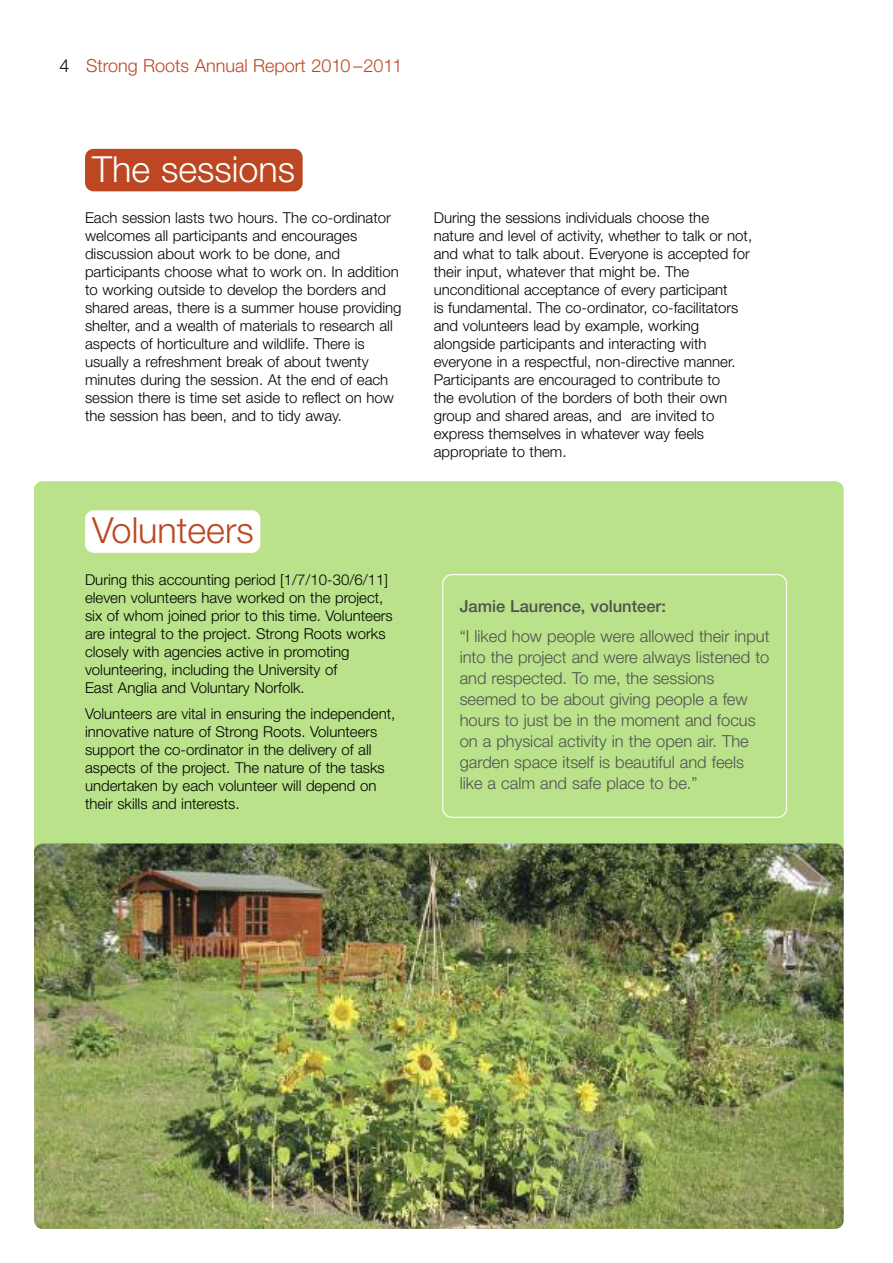
<style>
.page{position:relative;width:893px;height:1263px;background:#fff}
.page>*{position:absolute;margin:0;border:0;box-sizing:border-box;transform-origin:0 0}
.t1{font:300 36px "Helvetica Neue";color:#fff}
.t2{font:300 36px "Helvetica Neue";color:#bc4722}
.t3{font:300 18px "Helvetica Neue";color:#bc4722}
.t4{font:300 16.5px/21px "Helvetica Neue";color:#515151}
.t5{font:500 16.5px "Helvetica Neue";color:#515151}
.t6{font:300 15px/18px "Helvetica Neue";color:#000}
.s1{color:#000}
</style>
<div class="page">
<div style="left:34px;top:481px;width:810px;height:415px;background:#b9e28b;border-radius:9px"></div>
<div style="left:85px;top:149px;width:218px;height:42px;background:#bc4722;border-radius:9px"></div>
<div style="left:85px;top:510px;width:175px;height:43px;background:#fff;border-radius:9px"></div>
<img style="left:34px;top:843px;width:810px;height:386px;border-radius:9px">
<svg style="left:442px;top:574px;width:345px;height:244px"></svg>
<p class="t3" style="left:60px;top:60px;width:344px"><span class="s1">4</span> Strong Roots Annual Report 2010 –2011</p>
<h1 class="t1" style="left:92px;top:156px;width:204px">The sessions</h1>
<p class="t6" style="left:85px;top:210px;width:318px">Each session lasts two hours. The co-ordinator welcomes all participants and encourages discussion about work to be done, and participants choose what to work on. In addition to working outside to develop the borders and shared areas, there is a summer house providing shelter, and a wealth of materials to research all aspects of horticulture and wildlife. There is usually a refreshment break of about twenty minutes during the session. At the end of each session there is time set aside to reflect on how the session has been, and to tidy away.</p>
<h1 class="t2" style="left:92px;top:517px;width:163px">Volunteers</h1>
<p class="t6" style="left:85px;top:572px;width:309px">During this accounting period [1/7/10-30/6/11] eleven volunteers have worked on the project, six of whom joined prior to this time. Volunteers are integral to the project. Strong Roots works closely with agencies active in promoting volunteering, including the University of<br>East Anglia and Voluntary Norfolk.</p>
<p class="t6" style="left:85px;top:706px;width:312px">Volunteers are vital in ensuring the independent, innovative nature of Strong Roots. Volunteers support the co-ordinator in the delivery of all aspects of the project. The nature of the tasks undertaken by each volunteer will depend on their skills and interests.</p>
<p class="t6" style="left:434px;top:210px;width:320px">During the sessions individuals choose the nature and level of activity, whether to talk or not, and what to talk about. Everyone is accepted for their input, whatever that might be. The unconditional acceptance of every participant<br>is fundamental. The co-ordinator, co-facilitators and volunteers lead by example, working alongside participants and interacting with everyone in a respectful, non-directive manner.<br>Participants are encouraged to contribute to<br>the evolution of the borders of both their own group and shared areas, and are invited to express themselves in whatever way feels appropriate to them.</p>
<p class="t5" style="left:460px;top:600px;width:208px">Jamie Laurence, volunteer:</p>
<p class="t4" style="left:460px;top:627px;width:311px">“I liked how people were allowed their input into the project and were always listened to and respected. To me, the sessions seemed to be about giving people a few hours to just be in the moment and focus on a physical activity in the open air. The garden space itself is beautiful and feels like a calm and safe place to be.”</p>
</div>
